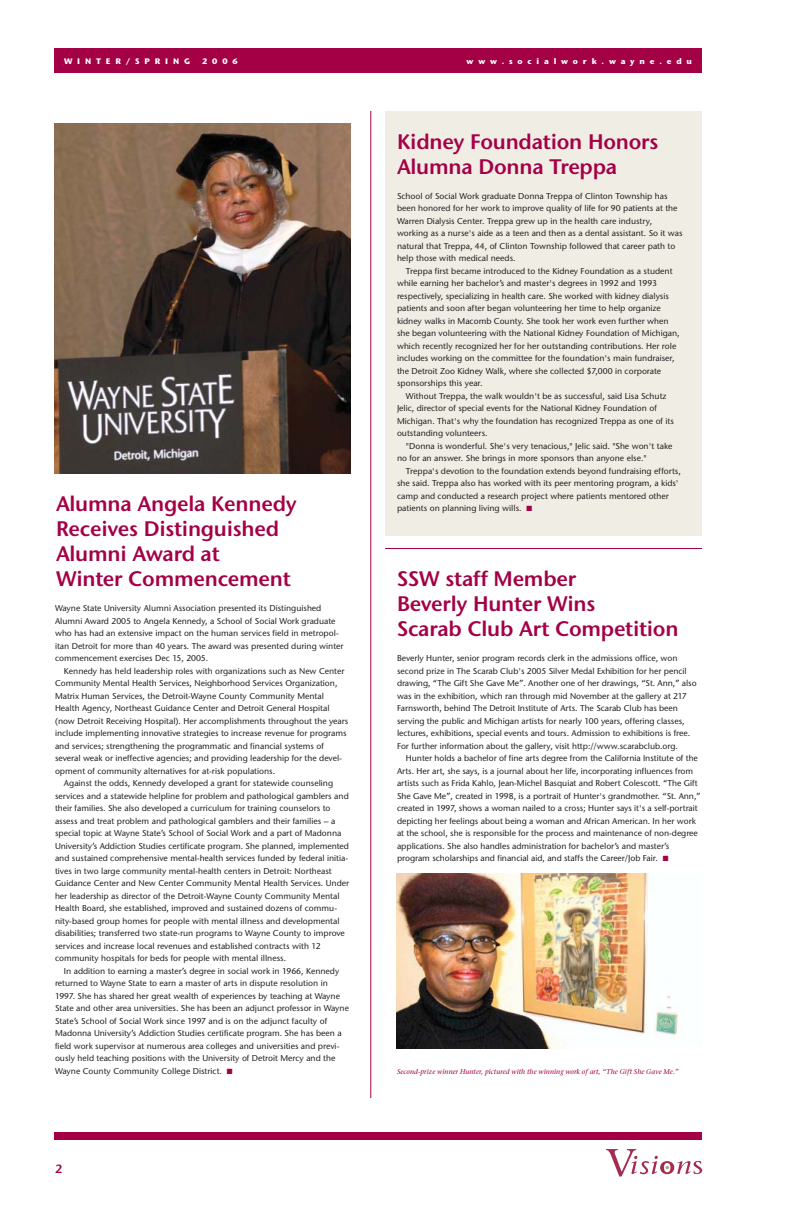
<style>
.page{position:relative;width:792px;height:1224px;background:#fff}
.page>*{position:absolute;margin:0;border:0;box-sizing:border-box;transform-origin:0 0}
.t1{font:21px/25px "Stone Sans ITC Semi";letter-spacing:-.01em;color:#a30046}
.t2{font:12px "Stone Sans ITC Semi";color:#a30046}
.t3{font:500 8.5px/12.5px "Stone Sans ITC";color:#231f1f}
.t4{font:700 8px "Stone Sans ITC";letter-spacing:.6em;color:#fff}
.t5{font:italic 500 7px "Stone Serif ITC";letter-spacing:.01em;color:#a30046}
.s1{color:#a30046}
</style>
<div class="page">
<div style="left:385px;top:111px;width:317px;height:425px;background:#f0ede5"></div>
<div style="left:54px;top:1132px;width:648px;height:8px;background:#a30046"></div>
<div style="left:54px;top:48px;width:648px;height:26px;background:#a30046"></div>
<svg style="left:606px;top:1149px;width:96px;height:28px"></svg>
<img style="left:54px;top:124px;width:297px;height:350px">
<img style="left:396px;top:874px;width:282px;height:174px">
<hr style="left:370px;top:111px;width:1px;height:987px;background:#a30046">
<hr style="left:385px;top:548px;width:317px;height:1px;background:#a30046">
<p class="t4" style="left:64px;top:58px;width:128px">WINTER/SPRING</p>
<p class="t4" style="left:202px;top:58px;width:37px">2006</p>
<p class="t4" style="left:467px;top:59px;width:227px">www.socialwork.wayne.edu</p>
<h1 class="t1" style="left:397px;top:131px;width:263px">Kidney Foundation Honors<br>Alumna Donna Treppa</h1>
<p class="t3" style="left:397px;top:190px;width:287px">School of Social Work graduate Donna Treppa of Clinton Township has been honored for her work to improve quality of life for 90 patients at the Warren Dialysis Center. Treppa grew up in the health care industry, working as a nurse's aide as a teen and then as a dental assistant. So it was natural that Treppa, 44, of Clinton Township followed that career path to help those with medical needs.</p>
<p class="t3" style="left:406px;top:265px;width:268px">Treppa first became introduced to the Kidney Foundation as a student</p>
<p class="t3" style="left:397px;top:278px;width:262px">while earning her bachelor’s and master's degrees in 1992 and 1993</p>
<p class="t3" style="left:397px;top:290px;width:273px">respectively, specializing in health care. She worked with kidney dialysis</p>
<p class="t3" style="left:397px;top:303px;width:265px">patients and soon after began volunteering her time to help organize</p>
<p class="t3" style="left:397px;top:315px;width:273px">kidney walks in Macomb County. She took her work even further when</p>
<p class="t3" style="left:397px;top:328px;width:284px">she began volunteering with the National Kidney Foundation of Michigan,</p>
<p class="t3" style="left:397px;top:340px;width:281px">which recently recognized her for her outstanding contributions. Her role</p>
<p class="t3" style="left:397px;top:353px;width:279px">includes working on the committee for the foundation's main fundraiser,</p>
<p class="t3" style="left:397px;top:365px;width:266px">the Detroit Zoo Kidney Walk, where she collected $7,000 in corporate</p>
<p class="t3" style="left:397px;top:378px;width:87px">sponsorships this year.</p>
<p class="t3" style="left:406px;top:390px;width:262px">Without Treppa, the walk wouldn't be as successful, said Lisa Schutz</p>
<p class="t3" style="left:397px;top:403px;width:261px">Jelic, director of special events for the National Kidney Foundation of</p>
<p class="t3" style="left:397px;top:415px;width:279px">Michigan. That's why the foundation has recognized Treppa as one of its</p>
<p class="t3" style="left:397px;top:428px;width:92px">outstanding volunteers.</p>
<p class="t3" style="left:406px;top:440px;width:268px">"Donna is wonderful. She's very tenacious," Jelic said. "She won't take</p>
<p class="t3" style="left:397px;top:453px;width:251px">no for an answer. She brings in more sponsors than anyone else."</p>
<p class="t3" style="left:406px;top:465px;width:276px">Treppa's devotion to the foundation extends beyond fundraising efforts,</p>
<p class="t3" style="left:397px;top:478px;width:283px">she said. Treppa also has worked with its peer mentoring program, a kids'</p>
<p class="t3" style="left:397px;top:490px;width:273px">camp and conducted a research project where patients mentored other</p>
<h1 class="t1" style="left:56px;top:493px;width:242px">Alumna Angela Kennedy</h1>
<p class="t3" style="left:397px;top:503px;width:137px">patients on planning living wills. <span class="s1">■</span></p>
<h1 class="t1" style="left:56px;top:518px;width:236px">Receives Distinguished<br>Alumni Award at<br>Winter Commencement</h1>
<h1 class="t1" style="left:397px;top:568px;width:283px">SSW staff Member<br>Beverly Hunter Wins<br>Scarab Club Art Competition</h1>
<p class="t3" style="left:55px;top:603px;width:290px">Wayne State University Alumni Association presented its Distinguished Alumni Award 2005 to Angela Kennedy, a School of Social Work graduate who has had an extensive impact on the human services field in metropol&shy;itan Detroit for more than 40 years. The award was presented during winter commencement exercises Dec 15, 2005.</p>
<p class="t3" style="left:64px;top:665px;width:282px">Kennedy has held leadership roles with organizations such as New Center</p>
<p class="t3" style="left:55px;top:678px;width:284px">Community Mental Health Services, Neighborhood Services Organization,</p>
<p class="t3" style="left:55px;top:690px;width:271px">Matrix Human Services, the Detroit-Wayne County Community Mental</p>
<p class="t3" style="left:55px;top:703px;width:276px">Health Agency, Northeast Guidance Center and Detroit General Hospital</p>
<p class="t3" style="left:55px;top:715px;width:295px">(now Detroit Receiving Hospital). Her accomplishments throughout the years</p>
<p class="t3" style="left:55px;top:728px;width:293px">include implementing innovative strategies to increase revenue for programs</p>
<p class="t3" style="left:55px;top:740px;width:270px">and services; strengthening the programmatic and financial systems of</p>
<p class="t3" style="left:55px;top:753px;width:289px">several weak or ineffective agencies; and providing leadership for the devel-</p>
<p class="t3" style="left:55px;top:765px;width:222px">opment of community alternatives for at-risk populations.</p>
<p class="t3" style="left:64px;top:778px;width:271px">Against the odds, Kennedy developed a grant for statewide counseling</p>
<p class="t3" style="left:55px;top:790px;width:295px">services and a statewide helpline for problem and pathological gamblers and</p>
<p class="t3" style="left:55px;top:803px;width:277px">their families. She also developed a curriculum for training counselors to</p>
<p class="t3" style="left:55px;top:815px;width:282px">assess and treat problem and pathological gamblers and their families – a</p>
<p class="t3" style="left:55px;top:828px;width:288px">special topic at Wayne State’s School of Social Work and a part of Madonna</p>
<p class="t3" style="left:55px;top:840px;width:295px">University’s Addiction Studies certificate program. She planned, implemented</p>
<p class="t3" style="left:55px;top:853px;width:295px">and sustained comprehensive mental-health services funded by federal initia-</p>
<p class="t3" style="left:55px;top:865px;width:278px">tives in two large community mental-health centers in Detroit: Northeast</p>
<p class="t3" style="left:55px;top:878px;width:296px">Guidance Center and New Center Community Mental Health Services. Under</p>
<p class="t3" style="left:55px;top:890px;width:286px">her leadership as director of the Detroit-Wayne County Community Mental</p>
<p class="t3" style="left:55px;top:903px;width:284px">Health Board, she established, improved and sustained dozens of commu-</p>
<p class="t3" style="left:55px;top:915px;width:286px">nity-based group homes for people with mental illness and developmental</p>
<p class="t3" style="left:55px;top:928px;width:291px">disabilities; transferred two state-run programs to Wayne County to improve</p>
<p class="t3" style="left:55px;top:940px;width:267px">services and increase local revenues and established contracts with 12</p>
<p class="t3" style="left:55px;top:953px;width:233px">community hospitals for beds for people with mental illness.</p>
<p class="t3" style="left:64px;top:965px;width:277px">In addition to earning a master’s degree in social work in 1966, Kennedy</p>
<p class="t3" style="left:55px;top:978px;width:274px">returned to Wayne State to earn a master of arts in dispute resolution in</p>
<p class="t3" style="left:55px;top:990px;width:287px">1997. She has shared her great wealth of experiences by teaching at Wayne</p>
<p class="t3" style="left:55px;top:1003px;width:296px">State and other area universities. She has been an adjunct professor in Wayne</p>
<p class="t3" style="left:55px;top:1015px;width:274px">State’s School of Social Work since 1997 and is on the adjunct faculty of</p>
<p class="t3" style="left:55px;top:1028px;width:288px">Madonna University’s Addiction Studies certificate program. She has been a</p>
<p class="t3" style="left:55px;top:1040px;width:286px">field work supervisor at numerous area colleges and universities and previ-</p>
<p class="t3" style="left:55px;top:1053px;width:282px">ously held teaching positions with the University of Detroit Mercy and the</p>
<p class="t3" style="left:55px;top:1065px;width:179px">Wayne County Community College District. <span class="s1">■</span></p>
<p class="t3" style="left:397px;top:653px;width:301px">Beverly Hunter, senior program records clerk in the admissions office, won second prize in The Scarab Club's 2005 Silver Medal Exhibition for her pencil drawing, “The Gift She Gave Me”. Another one of her drawings, “St. Ann,” also was in the exhibition, which ran through mid November at the gallery at 217<br>Farnsworth, behind The Detroit Institute of Arts. The Scarab Club has been serving the public and Michigan artists for nearly 100 years, offering classes, lectures, exhibitions, special events and tours. Admission to exhibitions is free.<br>For further information about the gallery, visit http://www.scarabclub.org.</p>
<p class="t3" style="left:397px;top:753px;width:305px;text-indent:9px">Hunter holds a bachelor of fine arts degree from the California Institute of the Arts. Her art, she says, is a journal about her life, incorporating influences from artists such as Frida Kahlo, Jean-Michel Basquiat and Robert Colescott. “The Gift She Gave Me”, created in 1998, is a portrait of Hunter's grandmother. “St. Ann,” created in 1997, shows a woman nailed to a cross; Hunter says it's a self-portrait depicting her feelings about being a woman and African American. In her work at the school, she is responsible for the process and maintenance of non-degree applications. She also handles administration for bachelor’s and master’s program scholarships and financial aid, and staffs the Career/Job Fair. <span class="s1">■</span></p>
<p class="t5" style="left:397px;top:1069px;width:283px">Second-prize winner Hunter, pictured with the winning work of art, “The Gift She Gave Me.”</p>
<h2 class="t2" style="left:55px;top:1165px;width:9px">2</h2>
</div>
